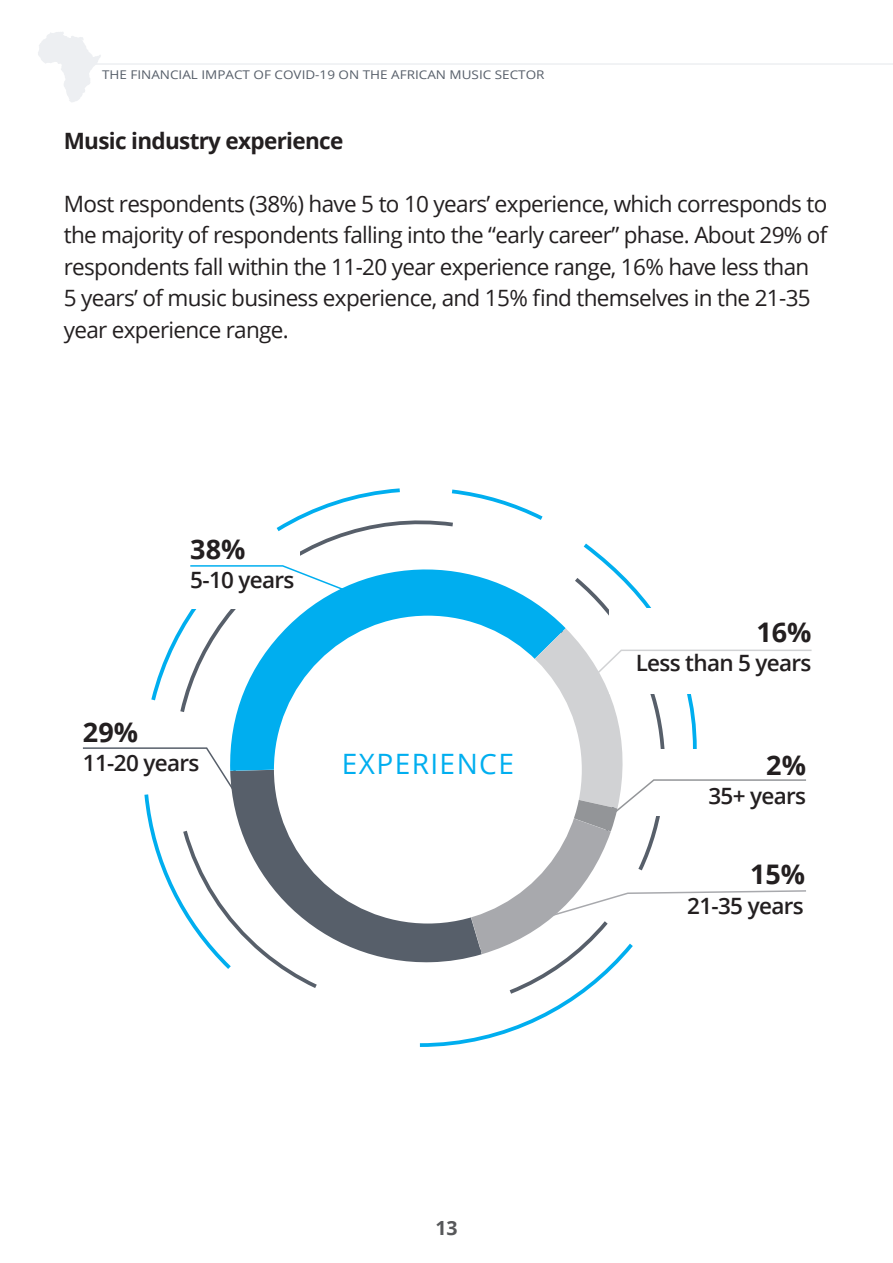
<style>
.page{position:relative;width:893px;height:1263px;background:#fff}
.page>*{position:absolute;margin:0;border:0;box-sizing:border-box;transform-origin:0 0}
.t1{font:28.05px "Open Sans";letter-spacing:.05em;color:#00aeef}
.t2{font:700 27px "Open Sans";color:#231f20}
.t3{font:22.5px/31.5px "Open Sans";letter-spacing:-.03em;color:#231f20}
.t4{font:600 22.5px "Open Sans";letter-spacing:-.03em;color:#231f20}
.t5{font:700 22.5px "Open Sans";letter-spacing:-.03em;color:#231f20}
.t6{font:700 19.5px "Open Sans";color:#57585a}
.t7{font:12px "Open Sans";color:#575f6a;scale:1.12 1}
</style>
<div class="page">
<hr style="left:64px;top:63px;width:829px;height:2px;background:#edeff2">
<svg style="left:38px;top:32px;width:63px;height:70px"></svg>
<svg style="left:148px;top:488px;width:430px;height:559px"></svg>
<svg style="left:178px;top:514px;width:474px;height:483px"></svg>
<svg style="left:230px;top:771px;width:252px;height:194px;fill:#575f6a"></svg>
<svg style="left:229px;top:550px;width:337px;height:221px;fill:#00aeef"></svg>
<div style="left:274px;top:616px;width:308px;height:307px;background:#fff;border-radius:50%"></div>
<svg style="left:82px;top:747px;width:173px;height:75px"></svg>
<div style="left:610px;top:608px;width:125px;height:85px;background:#fff"></div>
<svg style="left:426px;top:628px;width:386px;height:326px"></svg>
<div style="left:153px;top:545px;width:147px;height:63px;background:#fff"></div>
<svg style="left:189px;top:564px;width:211px;height:49px"></svg>
<p class="t7" style="left:102px;top:66px;width:397px">THE FINANCIAL IMPACT OF COVID-19 ON THE AFRICAN MUSIC SECTOR</p>
<p class="t5" style="left:64px;top:124px;width:281px">Music industry experience</p>
<p class="t3" style="left:64px;top:187px;width:765px">Most respondents (38%) have 5 to 10 years’ experience, which corresponds to the majority of respondents falling into the “early career” phase. About 29% of respondents fall within the 11-20 year experience range, 16% have less than 5 years’ of music business experience, and 15% find themselves in the 21-35 year experience range.</p>
<p class="t2" style="left:190px;top:530px;width:57px">38%</p>
<p class="t4" style="left:190px;top:565px;width:106px">5-10 years</p>
<p class="t2" style="left:83px;top:713px;width:57px">29%</p>
<p class="t4" style="left:83px;top:747px;width:118px">11-20 years</p>
<p class="t1" style="left:342px;top:745px;width:174px">EXPERIENCE</p>
<p class="t6" style="left:435px;top:1214px;width:24px">13</p>
<p class="t2" style="left:756px;top:613px;width:57px">16%</p>
<p class="t4" style="left:636px;top:648px;width:177px">Less than 5 years</p>
<p class="t2" style="left:766px;top:746px;width:41px">2%</p>
<p class="t4" style="left:708px;top:780px;width:99px">35+ years</p>
<p class="t2" style="left:750px;top:855px;width:57px">15%</p>
<p class="t4" style="left:687px;top:890px;width:118px">21-35 years</p>
</div>
